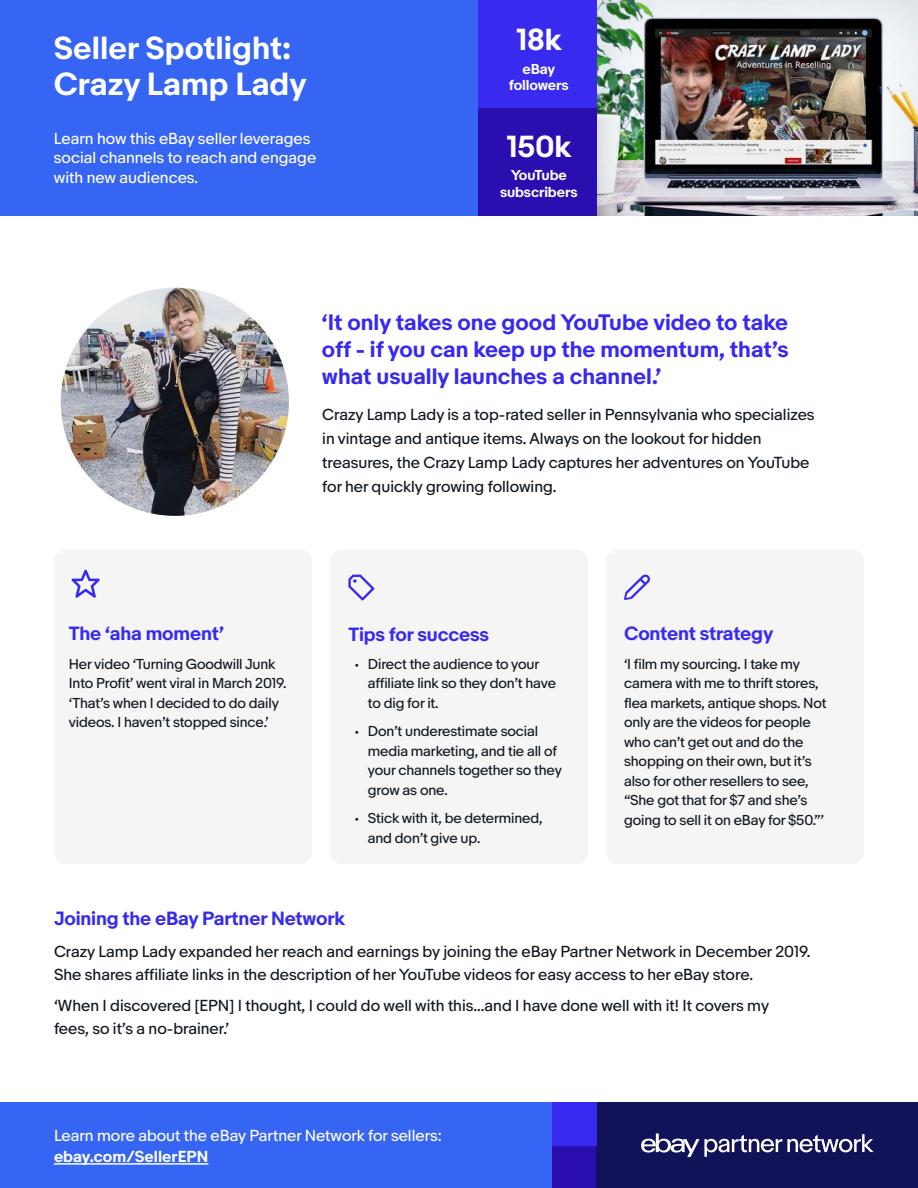
<style>
.page{position:relative;width:918px;height:1188px;background:#fff}
.page>*{position:absolute;margin:0;border:0;box-sizing:border-box;transform-origin:0 0}
.t1{font:700 30px/36px "Market Sans";color:#fff}
.t2{font:700 28.5px "Market Sans";letter-spacing:-.01em;color:#fff}
.t3{font:700 21px/27px "Market Sans";color:#3829f0;text-align:justify}
.t4{font:700 18px "Market Sans";letter-spacing:-.01em;color:#3829f0}
.t5{font:15px/24px "Market Sans";color:#111820}
.t6{font:15px/19.5px "Market Sans";color:#fff}
.t7{font:700 15px "Market Sans";color:#fff}
.t8{font:13.5px/19.5px "Market Sans";letter-spacing:-.01em;color:#111820}
.t9{font:700 13.5px/16.5px "Market Sans";letter-spacing:-.01em;color:#fff;text-align:center}
</style>
<div class="page">
<img style="left:61px;top:288px;width:228px;height:228px;border-radius:114px">
<div style="left:0;top:1102px;width:833px;height:86px;background:#3665f3"></div>
<div style="left:553px;top:1146px;width:44px;height:42px;background:#2b0eaf"></div>
<div style="left:597px;top:1102px;width:321px;height:86px;background:#121258"></div>
<svg style="left:641px;top:1133px;width:233px;height:24px"></svg>
<hr style="left:54px;top:1163px;width:154px;height:2px;background:#fff">
<div style="left:553px;top:1102px;width:44px;height:44px;background:#3829f0"></div>
<img style="left:597px;top:0;width:321px;height:216px">
<div style="left:0;top:0;width:595px;height:216px;background:#3665f3"></div>
<div style="left:478px;top:0;width:119px;height:132px;background:#382aef"></div>
<div style="left:478px;top:108px;width:119px;height:108px;background:#2b0eaf"></div>
<div style="left:606px;top:550px;width:258px;height:314px;background:#f5f5f5;border-radius:12px"></div>
<div style="left:330px;top:550px;width:258px;height:314px;background:#f5f5f5;border-radius:12px"></div>
<div style="left:54px;top:550px;width:258px;height:314px;background:#f5f5f5;border-radius:12px"></div>
<svg style="left:348px;top:575px;width:26px;height:26px"></svg>
<svg style="left:72px;top:570px;width:28px;height:28px"></svg>
<svg style="left:624px;top:574px;width:26px;height:26px"></svg>
<h1 class="t1" style="left:54px;top:31px;width:254px">Seller Spotlight:<br>Crazy Lamp Lady</h1>
<p class="t6" style="left:54px;top:129px;width:264px">Learn how this eBay seller leverages social channels to reach and engage with new audiences.</p>
<h2 class="t2" style="left:517px;top:22px;width:47px">18k</h2>
<p class="t9" style="left:509px;top:61px;width:62px">eBay followers</p>
<h2 class="t2" style="left:507px;top:129px;width:66px">150k</h2>
<p class="t9" style="left:500px;top:168px;width:79px">YouTube subscribers</p>
<h3 class="t3" style="left:322px;top:310px;width:468px">‘It only takes one good YouTube video to take off - if you can keep up the momentum, that’s what usually launches a channel.’</h3>
<p class="t5" style="left:322px;top:402px;width:494px">Crazy Lamp Lady is a top-rated seller in Pennsylvania who specializes in vintage and antique items. Always on the lookout for hidden treasures, the Crazy Lamp Lady captures her adventures on YouTube for her quickly growing following.</p>
<h3 class="t4" style="left:69px;top:623px;width:156px">The ‘aha moment’</h3>
<p class="t8" style="left:69px;top:654px;width:219px">Her video ‘Turning Goodwill Junk Into Profit’ went viral in March 2019. ‘That’s when I decided to do daily videos. I haven’t stopped since.’</p>
<h3 class="t4" style="left:348px;top:623px;width:142px">Tips for success</h3>
<p class="t8" style="left:368px;top:654px;width:190px;text-indent:-14px">• Direct the audience to your affiliate link so they don’t have to dig for it.</p>
<p class="t8" style="left:368px;top:722px;width:196px;text-indent:-14px">• Don’t underestimate social media marketing, and tie all of your channels together so they grow as one.</p>
<p class="t8" style="left:368px;top:809px;width:176px;text-indent:-14px">• Stick with it, be determined, and don’t give up.</p>
<h3 class="t4" style="left:624px;top:623px;width:151px">Content strategy</h3>
<p class="t8" style="left:624px;top:654px;width:204px">‘I film my sourcing. I take my camera with me to thrift stores, flea markets, antique shops. Not only are the videos for people who can’t get out and do the shopping on their own, but it’s also for other resellers to see, “She got that for $7 and she’s going to sell it on eBay for $50.”’</p>
<h3 class="t4" style="left:54px;top:907px;width:293px">Joining the eBay Partner Network</h3>
<p class="t5" style="left:54px;top:941px;width:758px;line-height:22.5px">Crazy Lamp Lady expanded her reach and earnings by joining the eBay Partner Network in December 2019.<br>She shares affiliate links in the description of her YouTube videos for easy access to her eBay store.</p>
<p class="t5" style="left:54px;top:995px;width:717px;line-height:22.5px">‘When I discovered [EPN] I thought, I could do well with this...and I have done well with it! It covers my fees, so it’s a no-brainer.’</p>
<p class="t6" style="left:54px;top:1127px;width:389px">Learn more about the eBay Partner Network for sellers:</p>
<p class="t7" style="left:54px;top:1148px;width:156px">ebay.com/SellerEPN</p>
</div>
